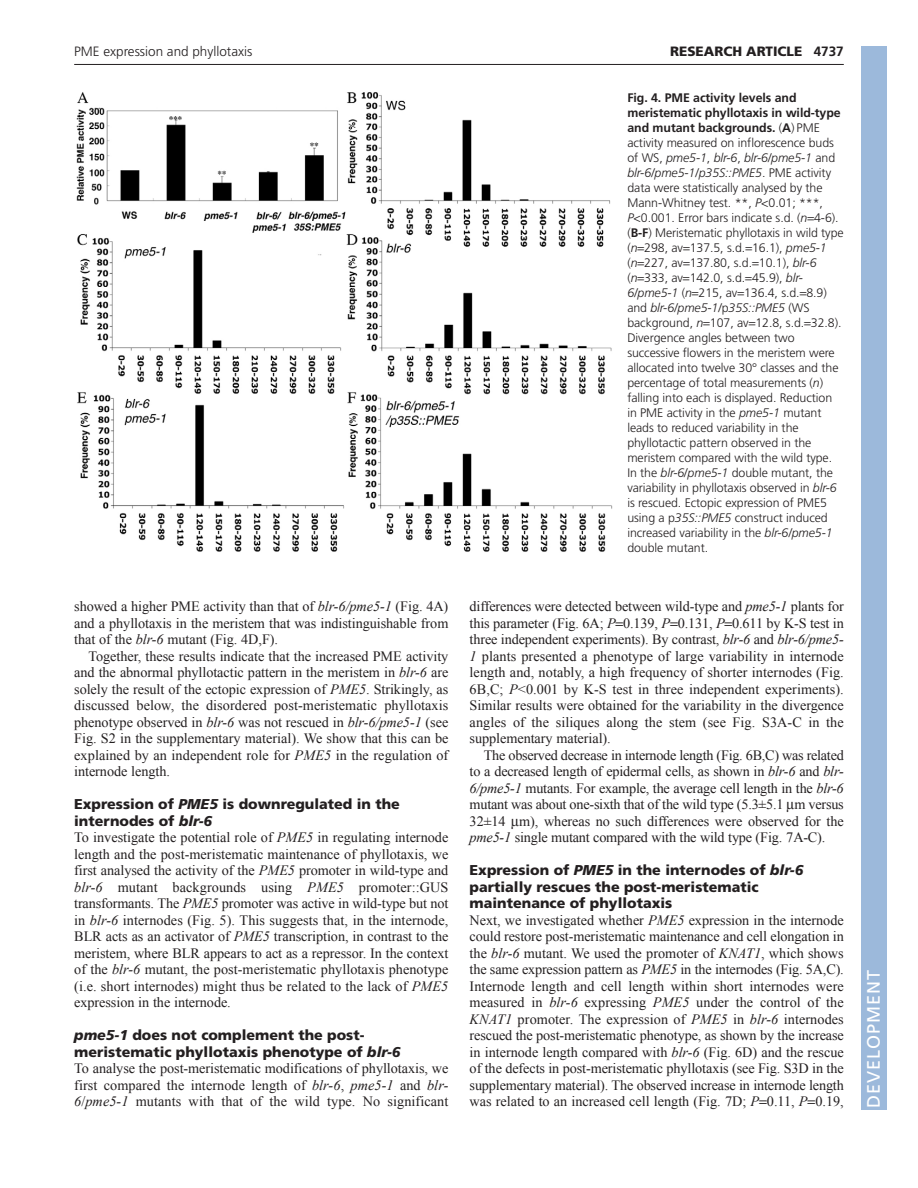
<style>
.page{position:relative;width:918px;height:1188px;background:#fff}
.page>*{position:absolute;margin:0;border:0;box-sizing:border-box;transform-origin:0 0}
.t1{font:18px "Frutiger LT Std";letter-spacing:.055em;color:#fff}
.t2{font:14.25px/16.5px "Times New Roman";letter-spacing:-.005em;color:#231f20;text-align:justify}
.t3{font:900 14.25px/16.5px "Frutiger LT Std";color:#231f20}
.t4{font:300 13.5px "Frutiger LT Std";color:#231f20}
.t5{font:900 13.5px "Frutiger LT Std";color:#231f20}
.t6{font:300 12.3px/15px "Frutiger LT Std";letter-spacing:-.005em;color:#231f20}
.s1{font-weight:700}
.s2{font-style:italic}
</style>
<div class="page">
<hr style="left:74px;top:64px;width:770px;height:1px;background:#231f20">
<img style="left:76px;top:92px;width:537px;height:460px">
<div style="left:861px;top:46px;width:25px;height:1064px;background:#9cb9db"></div>
<p class="t4" style="left:74px;top:46px;width:180px">PME expression and phyllotaxis</p>
<p class="t5" style="left:670px;top:46px;width:175px">RESEARCH ARTICLE <span class="s1">4737</span></p>
<p class="t6" style="left:627px;top:91px;width:218px"><span class="s1">Fig. 4. PME activity levels and meristematic phyllotaxis in wild-type and mutant backgrounds.</span> (<span class="s1">A</span>) PME activity measured on inflorescence buds of WS, <span class="s2">pme5-1</span>, <span class="s2">blr-6</span>, <span class="s2">blr-6/pme5-1</span> and <span class="s2">blr-6/pme5-1</span>/<span class="s2">p35S::PME5</span>. PME activity data were statistically analysed by the Mann-Whitney test. **, <span class="s2">P</span>&lt;0.01; ***, <span class="s2">P</span>&lt;0.001. Error bars indicate s.d. (<span class="s2">n</span> 4-6). (<span class="s1">B-F</span>) Meristematic phyllotaxis in wild type (<span class="s2">n</span> 298, av 137.5, s.d. 16.1), <span class="s2">pme5-1<br></span>(<span class="s2">n</span> 227, av 137.80, s.d. 10.1), <span class="s2">blr-6<br></span>(<span class="s2">n</span> 333, av 142.0, s.d. 45.9), <span class="s2">blr-6/pme5-1</span> (<span class="s2">n</span> 215, av 136.4, s.d. 8.9) and <span class="s2">blr-6/pme5-1</span>/p<span class="s2">35S::PME5</span> (WS background, <span class="s2">n</span> 107, av 12.8, s.d. 32.8).<br>Divergence angles between two successive flowers in the meristem were allocated into twelve 30° classes and the percentage of total measurements (<span class="s2">n</span>) falling into each is displayed. Reduction in PME activity in the <span class="s2">pme5-1</span> mutant leads to reduced variability in the phyllotactic pattern observed in the meristem compared with the wild type.<br>In the <span class="s2">blr-6</span>/<span class="s2">pme5-1</span> double mutant, the variability in phyllotaxis observed in <span class="s2">blr-6 </span>is rescued. Ectopic expression of PME5 using a p<span class="s2">35S::PME5</span> construct induced increased variability in the <span class="s2">blr-6/pme5-1 </span>double mutant.</p>
<p class="t2" style="left:74px;top:598px;width:376px">showed a higher PME activity than that of <span class="s2">blr-6/pme5-1</span> (Fig. 4A) and a phyllotaxis in the meristem that was indistinguishable from that of the <span class="s2">blr-6</span> mutant (Fig. 4D,F).</p>
<p class="t2" style="left:74px;top:648px;width:376px;text-indent:14px">Together, these results indicate that the increased PME activity and the abnormal phyllotactic pattern in the meristem in <span class="s2">blr-6</span> are solely the result of the ectopic expression of <span class="s2">PME5</span>. Strikingly, as discussed below, the disordered post-meristematic phyllotaxis phenotype observed in <span class="s2">blr-6</span> was not rescued in <span class="s2">blr-6/pme5-1</span> (see Fig. S2 in the supplementary material). We show that this can be explained by an independent role for <span class="s2">PME5</span> in the regulation of internode length.</p>
<p class="t3" style="left:74px;top:797px;width:327px">Expression of <span class="s2">PME5</span> is downregulated in the internodes of <span class="s2">blr-6</span></p>
<p class="t2" style="left:74px;top:829px;width:376px">To investigate the potential role of <span class="s2">PME5</span> in regulating internode length and the post-meristematic maintenance of phyllotaxis, we first analysed the activity of the <span class="s2">PME5</span> promoter in wild-type and <span class="s2">blr-6</span> mutant backgrounds using <span class="s2">PME5</span> promoter::GUS transformants. The <span class="s2">PME5</span> promoter was active in wild-type but not in <span class="s2">blr-6</span> internodes (Fig. 5). This suggests that, in the internode, BLR acts as an activator of <span class="s2">PME5</span> transcription, in contrast to the meristem, where BLR appears to act as a repressor. In the context of the <span class="s2">blr-6</span> mutant, the post-meristematic phyllotaxis phenotype (i.e. short internodes) might thus be related to the lack of <span class="s2">PME5 </span>expression in the internode.</p>
<p class="t3" style="left:74px;top:1028px;width:328px"><span class="s2">pme5-1</span> does not complement the post&shy;meristematic phyllotaxis phenotype of <span class="s2">blr-6</span></p>
<p class="t2" style="left:74px;top:1060px;width:376px">To analyse the post-meristematic modifications of phyllotaxis, we first compared the internode length of <span class="s2">blr-6</span>, <span class="s2">pme5-1</span> and <span class="s2">blr-6</span>/<span class="s2">pme5-1</span> mutants with that of the wild type. No significant</p>
<p class="t2" style="left:470px;top:598px;width:376px">differences were detected between wild-type and <span class="s2">pme5-1</span> plants for this parameter (Fig. 6A; <span class="s2">P</span> 0.139, <span class="s2">P</span> 0.131, <span class="s2">P</span> 0.611 by K-S test in three independent experiments). By contrast, <span class="s2">blr-6</span> and <span class="s2">blr-6/pme5- 1</span> plants presented a phenotype of large variability in internode length and, notably, a high frequency of shorter internodes (Fig.<br>6B,C; <span class="s2">P</span>&lt;0.001 by K-S test in three independent experiments).<br>Similar results were obtained for the variability in the divergence angles of the siliques along the stem (see Fig. S3A-C in the supplementary material).</p>
<p class="t2" style="left:470px;top:747px;width:376px;text-indent:14px">The observed decrease in internode length (Fig. 6B,C) was related to a decreased length of epidermal cells, as shown in <span class="s2">blr-6</span> and <span class="s2">blr-6/pme5-1</span> mutants. For example, the average cell length in the <span class="s2">blr-6 </span>mutant was about one-sixth that of the wild type (5.3±5.1 m versus 32±14 m), whereas no such differences were observed for the <span class="s2">pme5-1</span> single mutant compared with the wild type (Fig. 7A-C).</p>
<p class="t3" style="left:470px;top:863px;width:335px">Expression of <span class="s2">PME5</span> in the internodes of <span class="s2">blr-6 </span>partially rescues the post-meristematic maintenance of phyllotaxis</p>
<p class="t2" style="left:470px;top:912px;width:376px">Next, we investigated whether <span class="s2">PME5</span> expression in the internode could restore post-meristematic maintenance and cell elongation in the <span class="s2">blr-6</span> mutant. We used the promoter of <span class="s2">KNAT1</span>, which shows the same expression pattern as <span class="s2">PME5</span> in the internodes (Fig. 5A,C).<br>Internode length and cell length within short internodes were measured in <span class="s2">blr-6</span> expressing <span class="s2">PME5</span> under the control of the <span class="s2">KNAT1</span> promoter. The expression of <span class="s2">PME5</span> in <span class="s2">blr-6</span> internodes rescued the post-meristematic phenotype, as shown by the increase in internode length compared with <span class="s2">blr-6</span> (Fig. 6D) and the rescue of the defects in post-meristematic phyllotaxis (see Fig. S3D in the supplementary material). The observed increase in internode length was related to an increased cell length (Fig. 7D; <span class="s2">P</span> 0.11, <span class="s2">P</span> 0.19,</p>
<p class="t1" style="left:863px;top:1108px;width:140px;rotate:-90deg">DEVELOPMENT</p>
</div>
